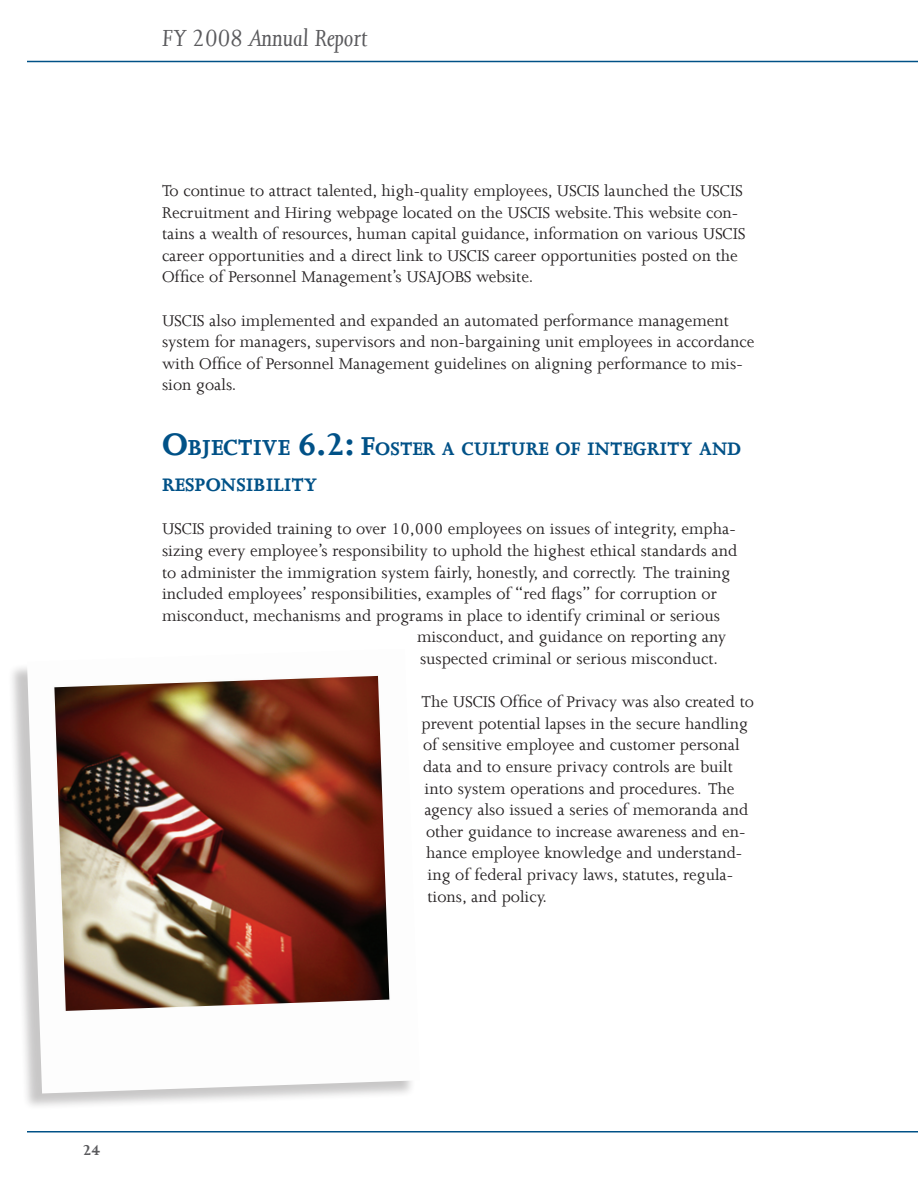
<style>
.page{position:relative;width:918px;height:1188px;background:#fff}
.page>*{position:absolute;margin:0;border:0;box-sizing:border-box;transform-origin:0 0}
.t1{font:italic 27px "Joanna";color:#5a5a5d}
.t2{font:700 21px/36px "Joanna";color:#005187}
.t3{font:18px/21.6px "Joanna";color:#231f20}
.t4{font:700 16.5px "Joanna";color:#5a5a5d}
.s1{font-size:36px}
.s2{font-size:25.2px}
.s3{font-size:30px}
</style>
<div class="page">
<hr style="left:27px;top:1131px;width:891px;height:1px;background:#005187">
<hr style="left:27px;top:61px;width:891px;height:1px;background:#005187">
<div style="left:7px;top:650px;width:416px;height:468px;background:#231f20;opacity:.25"></div>
<img style="left:27px;top:650px;width:393px;height:444px">
<h1 class="t1" style="left:162px;top:21px;width:207px">FY 2008 Annual Report</h1>
<p class="t3" style="left:162px;top:179px;width:585px">To continue to attract talented, high-quality employees, USCIS launched the USCIS Recruitment and Hiring webpage located on the USCIS website. This website con&shy;tains a wealth of resources, human capital guidance, information on various USCIS career opportunities and a direct link to USCIS career opportunities posted on the Office of Personnel Management’s USAJOBS website.</p>
<p class="t3" style="left:162px;top:309px;width:594px">USCIS also implemented and expanded an automated performance management system for managers, supervisors and non-bargaining unit employees in accordance with Office of Personnel Management guidelines on aligning performance to mis&shy;sion goals.</p>
<p class="t2" style="left:162px;top:430px;width:581px"><span class="s1">O</span><span class="s2">BJECTIVE</span> <span class="s1">6.2:</span> <span class="s3">F</span>OSTER A CULTURE OF INTEGRITY AND<br>RESPONSIBILITY</p>
<p class="t3" style="left:162px;top:518px;width:575px">USCIS provided training to over 10,000 employees on issues of integrity, empha-</p>
<p class="t3" style="left:162px;top:539px;width:577px">sizing every employee’s responsibility to uphold the highest ethical standards and</p>
<p class="t3" style="left:162px;top:561px;width:570px">to administer the immigration system fairly, honestly, and correctly. The training</p>
<p class="t3" style="left:162px;top:582px;width:556px">included employees’ responsibilities, examples of “red flags” for corruption or</p>
<p class="t3" style="left:162px;top:604px;width:560px">misconduct, mechanisms and programs in place to identify criminal or serious</p>
<p class="t3" style="left:417px;top:626px;width:311px">misconduct, and guidance on reporting any</p>
<p class="t3" style="left:420px;top:647px;width:300px">suspected criminal or serious misconduct.</p>
<p class="t3" style="left:422px;top:690px;width:334px">The USCIS Office of Privacy was also created to</p>
<p class="t3" style="left:422px;top:712px;width:328px">prevent potential lapses in the secure handling</p>
<p class="t3" style="left:423px;top:734px;width:318px">of sensitive employee and customer personal</p>
<p class="t3" style="left:423px;top:755px;width:311px">data and to ensure privacy controls are built</p>
<p class="t3" style="left:424px;top:777px;width:312px">into system operations and procedures. The</p>
<p class="t3" style="left:424px;top:798px;width:325px">agency also issued a series of memoranda and</p>
<p class="t3" style="left:426px;top:820px;width:321px">other guidance to increase awareness and en-</p>
<p class="t3" style="left:426px;top:842px;width:318px">hance employee knowledge and understand-</p>
<p class="t3" style="left:428px;top:863px;width:307px">ing of federal privacy laws, statutes, regula-</p>
<p class="t3" style="left:428px;top:885px;width:121px">tions, and policy.</p>
<p class="t4" style="left:83px;top:1140px;width:19px">24</p>
</div>
